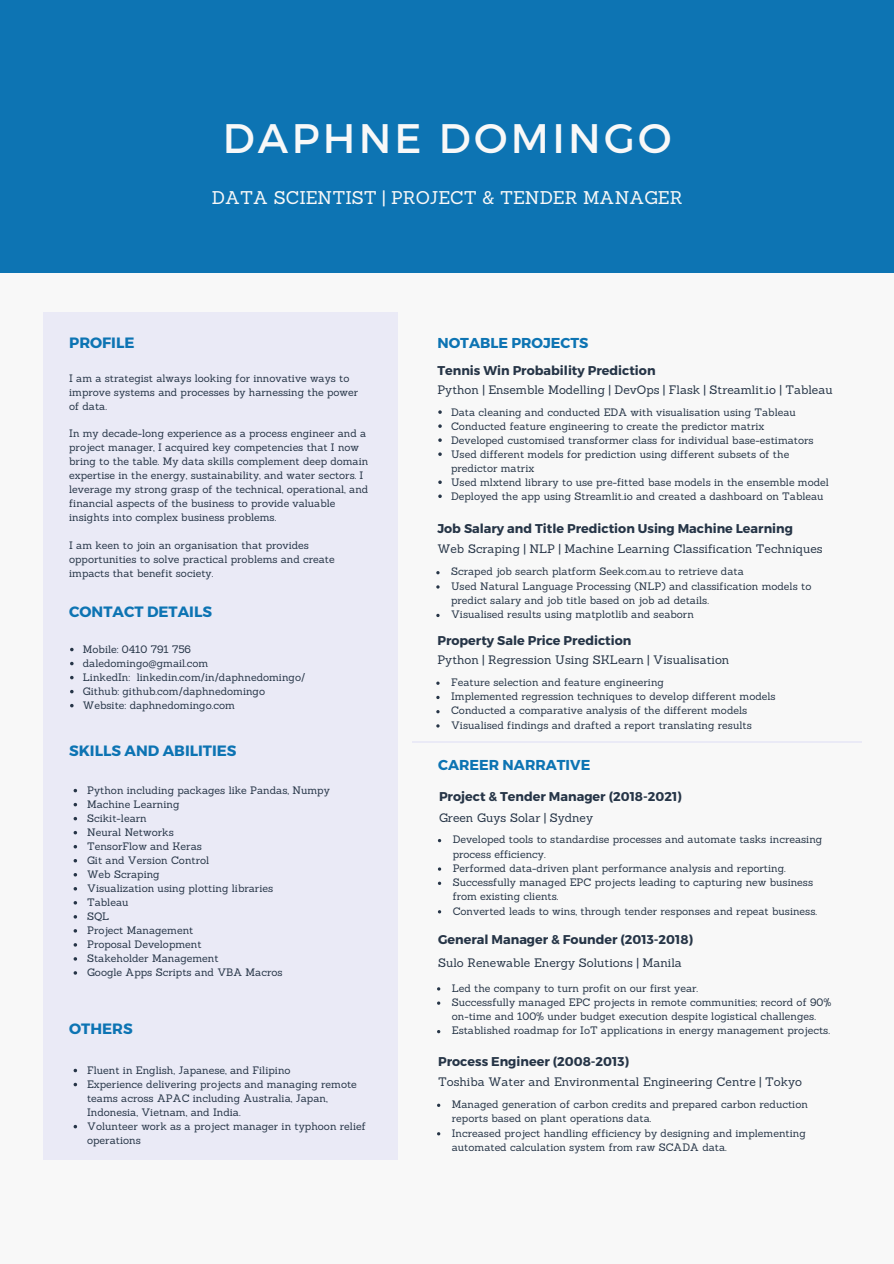
<style>
.page{position:relative;width:894px;height:1264px;background:#fff}
.page>*{position:absolute;margin:0;border:0;box-sizing:border-box;transform-origin:0 0}
.t1{font:41.25px "Montserrat";letter-spacing:.08em;color:#f8f8f8}
.t2{font:18px "Sanchez";color:#f8f8f8}
.t3{font:700 15px "Montserrat";color:#0d74b3}
.t4{font:700 14.4px "Montserrat";color:#0d74b3}
.t5{font:700 12.75px "Montserrat";color:#263547}
.t6{font:12px "Sanchez";color:#263547}
.t7{font:10.5px/14px "Sanchez";color:#263547}
</style>
<div class="page">
<div style="left:0;top:0;width:893px;height:1263px;background:#f8f8f8"></div>
<div style="left:0;top:0;width:893px;height:272px;background:#0d74b3"></div>
<hr style="left:412px;top:741px;width:449px;height:1px;background:#eaeaf6">
<div style="left:43px;top:312px;width:354px;height:847px;background:#eaeaf6"></div>
<svg style="left:70px;top:647px;width:4px;height:4px"></svg>
<svg style="left:70px;top:661px;width:4px;height:4px"></svg>
<svg style="left:70px;top:676px;width:4px;height:3px"></svg>
<svg style="left:70px;top:690px;width:4px;height:3px"></svg>
<svg style="left:70px;top:704px;width:4px;height:3px"></svg>
<svg style="left:438px;top:410px;width:3px;height:4px"></svg>
<svg style="left:438px;top:881px;width:3px;height:4px"></svg>
<p class="t1" style="left:223px;top:112px;width:450px">DAPHNE DOMINGO</p>
<p class="t2" style="left:212px;top:186px;width:472px">DATA SCIENTIST | PROJECT &amp; TENDER MANAGER</p>
<p class="t3" style="left:69px;top:332px;width:67px">PROFILE</p>
<p class="t7" style="left:69px;top:371px;width:290px">I am a strategist always looking for innovative ways to improve systems and processes by harnessing the power of data.</p>
<p class="t7" style="left:69px;top:426px;width:300px">In my decade-long experience as a process engineer and a project manager, I acquired key competencies that I now bring to the table. My data skills complement deep domain expertise in the energy, sustainability, and water sectors. I leverage my strong grasp of the technical, operational, and financial aspects of the business to provide valuable insights into complex business problems.</p>
<p class="t7" style="left:69px;top:538px;width:267px">I am keen to join an organisation that provides opportunities to solve practical problems and create impacts that benefit society.</p>
<p class="t3" style="left:69px;top:602px;width:144px">CONTACT DETAILS</p>
<p class="t7" style="left:83px;top:642px;width:110px">Mobile: 0410 791 756</p>
<p class="t7" style="left:83px;top:656px;width:127px">daledomingo@gmail.com</p>
<p class="t7" style="left:83px;top:670px;width:224px">LinkedIn: linkedin.com/in/daphnedomingo/</p>
<p class="t7" style="left:83px;top:684px;width:184px">Github: github.com/daphnedomingo</p>
<p class="t7" style="left:83px;top:698px;width:153px">Website: daphnedomingo.com</p>
<p class="t3" style="left:69px;top:741px;width:169px">SKILLS AND ABILITIES</p>
<p class="t7" style="left:87px;top:783px;width:244px">Python including packages like Pandas, Numpy</p>
<p class="t7" style="left:87px;top:797px;width:94px">Machine Learning</p>
<p class="t7" style="left:87px;top:811px;width:61px">Scikit-learn</p>
<p class="t7" style="left:87px;top:825px;width:88px">Neural Networks</p>
<p class="t7" style="left:87px;top:839px;width:116px">TensorFlow and Keras</p>
<p class="t7" style="left:87px;top:853px;width:124px">Git and Version Control</p>
<p class="t7" style="left:87px;top:867px;width:74px">Web Scraping</p>
<p class="t7" style="left:87px;top:881px;width:188px">Visualization using plotting libraries</p>
<p class="t7" style="left:87px;top:895px;width:43px">Tableau</p>
<p class="t7" style="left:87px;top:909px;width:24px">SQL</p>
<p class="t7" style="left:87px;top:923px;width:108px">Project Management</p>
<p class="t7" style="left:87px;top:937px;width:116px">Proposal Development</p>
<p class="t7" style="left:87px;top:951px;width:133px">Stakeholder Management</p>
<p class="t7" style="left:87px;top:965px;width:197px">Google Apps Scripts and VBA Macros</p>
<p class="t3" style="left:69px;top:1018px;width:65px">OTHERS</p>
<p class="t7" style="left:87px;top:1063px;width:205px">Fluent in English, Japanese, and Filipino</p>
<p class="t7" style="left:87px;top:1077px;width:271px">Experience delivering projects and managing remote teams across APAC including Australia, Japan,<br>Indonesia, Vietnam, and India.</p>
<p class="t7" style="left:87px;top:1119px;width:280px">Volunteer work as a project manager in typhoon relief operations</p>
<p class="t4" style="left:437px;top:333px;width:153px">NOTABLE PROJECTS</p>
<p class="t5" style="left:437px;top:362px;width:220px">Tennis Win Probability Prediction</p>
<p class="t7" style="left:451px;top:405px;width:346px">Data cleaning and conducted EDA with visualisation using Tableau</p>
<p class="t7" style="left:451px;top:419px;width:315px">Conducted feature engineering to create the predictor matrix</p>
<p class="t7" style="left:451px;top:433px;width:364px">Developed customised transformer class for individual base-estimators</p>
<p class="t7" style="left:451px;top:447px;width:339px">Used different models for prediction using different subsets of the predictor matrix</p>
<p class="t7" style="left:451px;top:475px;width:379px">Used mlxtend library to use pre-fitted base models in the ensemble model</p>
<p class="t7" style="left:451px;top:489px;width:374px">Deployed the app using Streamlit.io and created a dashboard on Tableau</p>
<p class="t6" style="left:437px;top:382px;width:396px">Python | Ensemble Modelling | DevOps | Flask | Streamlit.io | Tableau</p>
<p class="t5" style="left:437px;top:520px;width:357px">Job Salary and Title Prediction Using Machine Learning</p>
<p class="t7" style="left:451px;top:564px;width:294px">Scraped job search platform Seek.com.au to retrieve data</p>
<p class="t7" style="left:451px;top:578px;width:362px">Used Natural Language Processing (NLP) and classification models to predict salary and job title based on job ad details.</p>
<p class="t7" style="left:451px;top:607px;width:244px">Visualised results using matplotlib and seaborn</p>
<p class="t6" style="left:437px;top:541px;width:387px">Web Scraping | NLP | Machine Learning Classification Techniques</p>
<p class="t5" style="left:437px;top:631px;width:195px">Property Sale Price Prediction</p>
<p class="t7" style="left:451px;top:675px;width:214px">Feature selection and feature engineering</p>
<p class="t7" style="left:451px;top:689px;width:326px">Implemented regression techniques to develop different models</p>
<p class="t7" style="left:451px;top:703px;width:297px">Conducted a comparative analysis of the different models</p>
<p class="t7" style="left:451px;top:718px;width:302px">Visualised findings and drafted a report translating results</p>
<p class="t6" style="left:437px;top:651px;width:293px">Python | Regression Using SKLearn | Visualisation</p>
<p class="t4" style="left:438px;top:755px;width:154px">CAREER NARRATIVE</p>
<p class="t5" style="left:439px;top:788px;width:244px">Project &amp; Tender Manager (2018-2021)</p>
<p class="t7" style="left:452px;top:832px;width:371px">Developed tools to standardise processes and automate tasks increasing process efficiency.</p>
<p class="t7" style="left:452px;top:861px;width:334px">Performed data-driven plant performance analysis and reporting.</p>
<p class="t7" style="left:452px;top:875px;width:362px">Successfully managed EPC projects leading to capturing new business from existing clients.</p>
<p class="t7" style="left:452px;top:903px;width:366px">Converted leads to wins, through tender responses and repeat business.</p>
<p class="t6" style="left:439px;top:809px;width:156px">Green Guys Solar | Sydney</p>
<p class="t5" style="left:438px;top:931px;width:256px">General Manager &amp; Founder (2013-2018)</p>
<p class="t7" style="left:451px;top:980px;width:248px">Led the company to turn profit on our first year.</p>
<p class="t7" style="left:451px;top:994px;width:381px">Successfully managed EPC projects in remote communities; record of 90% on-time and 100% under budget execution despite logistical challenges.</p>
<p class="t7" style="left:451px;top:1023px;width:379px">Established roadmap for IoT applications in energy management projects.</p>
<p class="t6" style="left:438px;top:954px;width:245px">Sulo Renewable Energy Solutions | Manila</p>
<p class="t5" style="left:438px;top:1052px;width:192px">Process Engineer (2008-2013)</p>
<p class="t7" style="left:451px;top:1097px;width:357px">Managed generation of carbon credits and prepared carbon reduction reports based on plant operations data.</p>
<p class="t7" style="left:451px;top:1125px;width:355px">Increased project handling efficiency by designing and implementing automated calculation system from raw SCADA data.</p>
<p class="t6" style="left:438px;top:1073px;width:365px">Toshiba Water and Environmental Engineering Centre | Tokyo</p>
</div>
